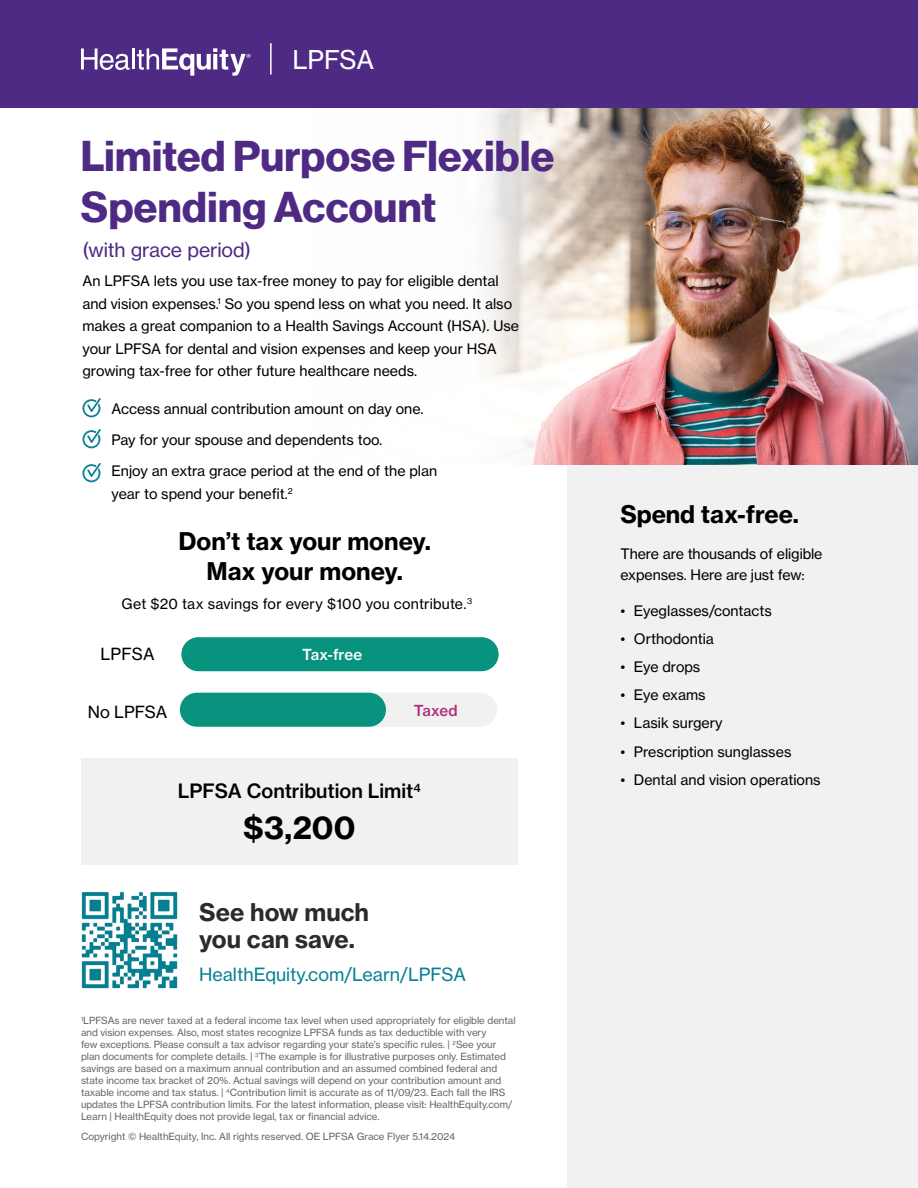
<style>
.page{position:relative;width:918px;height:1188px;background:#fff}
.page>*{position:absolute;margin:0;border:0;box-sizing:border-box;transform-origin:0 0}
.Main_header_-_New{font:42px/51px "N Haas Grotesk DS Pro 75 Bd";letter-spacing:.01em;color:#4f2a84}
.Main_title_-_New{font:30px "N Haas Grotesk TX Pro 75 Bd";color:#000}
.t1{font:25.5px "N Haas Grotesk TX Pro 55 Rg";color:#fff}
.Sub_header_or_section_header{font:24px/30px "N Haas Grotesk TX Pro 75 Bd";color:#000;text-align:center}
.Body_copy_header{font:24px/27px "N Haas Grotesk TX Pro 75 Bd";color:#2a2c2b}
.Main_subheader_-_New{font:24px "N Haas Grotesk TX Pro 75 Bd";letter-spacing:-.005em;color:#000}
.Sub_header_or_section_header-2{font:19.5px "N Haas Grotesk TX Pro 65 Md";color:#000}
.Body_copy{font:19.5px "N Haas Grotesk TX Pro 55 Rg";letter-spacing:-.005em;color:#4f2a84}
.Main_title{font:18px "N Haas Grotesk TX Pro 55 Rg";color:#098093}
.Main_title-2{font:16.5px "N Haas Grotesk TX Pro 55 Rg";letter-spacing:.005em;color:#000}
.Main_title-3{font:15px "N Haas Grotesk TX Pro 65 Md";letter-spacing:-.005em;color:#fff}
.Main_title-4{font:15px "N Haas Grotesk TX Pro 65 Md";letter-spacing:-.01em;color:#b02f7e}
.Body_copy-2{font:14.25px/22.5px "N Haas Grotesk TX Pro 55 Rg";color:#000}
.Main_subheader_-_New-2{font:14.25px/21px "N Haas Grotesk TX Pro 55 Rg";letter-spacing:-.005em;color:#000}
.Body_-_copy{font:14.25px "N Haas Grotesk TX Pro 55 Rg";letter-spacing:.015em;color:#000}
.Disclosure{font:9.75px/12px "N Haas Grotesk TX Pro 55 Rg";color:#636769}
</style>
<div class="page">
<div style="left:567px;top:364px;width:351px;height:824px;background:#f1f1f2"></div>
<img style="left:624px;top:107px;width:294px;height:357px">
<div style="left:311px;top:92px;width:265px;height:387px;background:#fff"></div>
<svg style="left:359px;top:107px;width:265px;height:361px"></svg>
<div style="left:0;top:0;width:918px;height:107px;background:#4f2a84"></div>
<svg style="left:81px;top:49px;width:49px;height:21px"></svg>
<hr style="left:132px;top:49px;width:2px;height:20px;background:#fff">
<svg style="left:137px;top:48px;width:114px;height:28px"></svg>
<hr style="left:270px;top:43px;width:2px;height:32px;background:#fff">
<img style="left:81px;top:891px;width:97px;height:98px">
<svg style="left:83px;top:398px;width:18px;height:19px"></svg>
<svg style="left:83px;top:429px;width:18px;height:19px"></svg>
<svg style="left:83px;top:463px;width:18px;height:19px"></svg>
<div style="left:181px;top:637px;width:318px;height:34px;background:#07937d;border-radius:17px"></div>
<div style="left:188px;top:693px;width:309px;height:34px;background:#f1f1f2;border-radius:17px"></div>
<div style="left:180px;top:693px;width:206px;height:34px;background:#07937d;border-radius:17px"></div>
<div style="left:81px;top:758px;width:437px;height:107px;background:#f1f1f2"></div>
<p class="t1" style="left:292px;top:44px;width:83px">LPFSA</p>
<p class="Main_header_-_New" style="left:81px;top:131px;width:475px">Limited Purpose Flexible<br>Spending Account</p>
<p class="Body_copy" style="left:82px;top:238px;width:170px">(with grace period)</p>
<p class="Body_copy-2" style="left:82px;top:270px;width:438px">An LPFSA lets you use tax-free money to pay for eligible dental and vision expenses.<sup>1</sup> So you spend less on what you need. It also makes a great companion to a Health Savings Account (HSA). Use your LPFSA for dental and vision expenses and keep your HSA growing tax-free for other future healthcare needs.</p>
<p class="Body_copy-2" style="left:111px;top:397px;width:314px">Access annual contribution amount on day one.</p>
<p class="Body_copy-2" style="left:111px;top:428px;width:272px">Pay for your spouse and dependents too.</p>
<p class="Body_copy-2" style="left:111px;top:460px;width:327px">Enjoy an extra grace period at the end of the plan year to spend your benefit.<sup>2</sup></p>
<p class="Sub_header_or_section_header" style="left:178px;top:527px;width:254px">Don’t tax your money.<br>Max your money.</p>
<p class="Body_-_copy" style="left:122px;top:595px;width:352px">Get $20 tax savings for every $100 you contribute.<sup>3</sup></p>
<p class="Main_title-2" style="left:101px;top:644px;width:56px">LPFSA</p>
<p class="Main_title-3" style="left:302px;top:645px;width:61px">Tax-free</p>
<p class="Main_title-2" style="left:88px;top:702px;width:81px">No LPFSA</p>
<p class="Main_title-4" style="left:414px;top:701px;width:45px">Taxed</p>
<p class="Sub_header_or_section_header-2" style="left:178px;top:779px;width:244px">LPFSA Contribution Limit<sup>4</sup></p>
<p class="Main_title_-_New" style="left:243px;top:809px;width:114px">$3,200</p>
<p class="Body_copy_header" style="left:199px;top:899px;width:171px">See how much you can save.</p>
<p class="Main_title" style="left:199px;top:964px;width:268px">HealthEquity.com/Learn/LPFSA</p>
<p class="Disclosure" style="left:81px;top:1015px;width:436px"><sup>1</sup>LPFSAs are never taxed at a federal income tax level when used appropriately for eligible dental and vision expenses. Also, most states recognize LPFSA funds as tax deductible with very<br>few exceptions. Please consult a tax advisor regarding your state’s specific rules. | <sup>2</sup>See your plan documents for complete details. | <sup>3</sup>The example is for illustrative purposes only. Estimated savings are based on a maximum annual contribution and an assumed combined federal and state income tax bracket of 20%. Actual savings will depend on your contribution amount and taxable income and tax status. | <sup>4</sup>Contribution limit is accurate as of 11/09/23. Each fall the IRS updates the LPFSA contribution limits. For the latest information, please visit: HealthEquity.com/ Learn | HealthEquity does not provide legal, tax or financial advice.</p>
<p class="Disclosure" style="left:81px;top:1130px;width:376px">Copyright © HealthEquity, Inc. All rights reserved. OE LPFSA Grace Flyer 5.14.2024</p>
<p class="Main_subheader_-_New" style="left:620px;top:499px;width:180px">Spend tax-free.</p>
<p class="Main_subheader_-_New-2" style="left:620px;top:543px;width:204px">There are thousands of eligible expenses. Here are just few:</p>
<p class="Body_copy-2" style="left:620px;top:599px;width:153px">• Eyeglasses/contacts</p>
<p class="Body_copy-2" style="left:620px;top:627px;width:95px">• Orthodontia</p>
<p class="Body_copy-2" style="left:620px;top:656px;width:81px">• Eye drops</p>
<p class="Body_copy-2" style="left:620px;top:684px;width:87px">• Eye exams</p>
<p class="Body_copy-2" style="left:620px;top:712px;width:104px">• Lasik surgery</p>
<p class="Body_copy-2" style="left:620px;top:740px;width:173px">• Prescription sunglasses</p>
<p class="Body_copy-2" style="left:620px;top:768px;width:202px">• Dental and vision operations</p>
</div>
